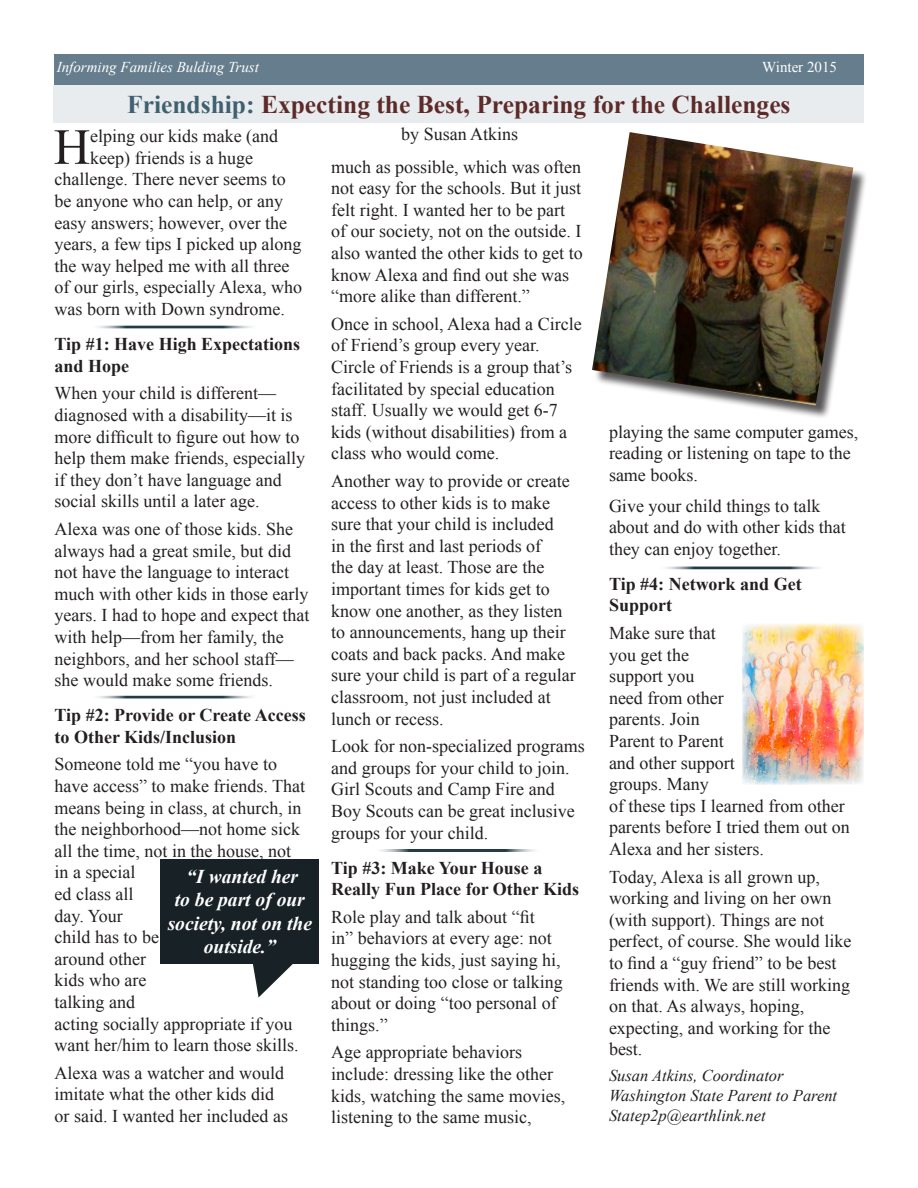
<style>
.page{position:relative;width:918px;height:1188px;background:#fff}
.page>*{position:absolute;margin:0;border:0;box-sizing:border-box;transform-origin:0 0}
.t1{font:50.55px "Times New Roman";color:#231f20}
.t2{font:700 25.5px "Times New Roman";color:#5d2a29}
.t3{font:italic 700 19.5px/23.4px "Times New Roman";color:#fff;text-align:center}
.t4{font:18px/21.6px "Times New Roman";color:#231f20}
.t5{font:700 18px/21.6px "Times New Roman";color:#231f20}
.t6{font:italic 16.5px "Times New Roman";color:#231f20}
.t7{font:italic 15px "Times New Roman";color:#fff}
.t8{font:15px "Times New Roman";color:#fff}
.s1{color:#3e606f}
</style>
<div class="page">
<div style="left:54px;top:54px;width:810px;height:31px;background:#657d8c"></div>
<div style="left:53px;top:85px;width:810px;height:38px;background:#e8ecee"></div>
<div style="left:594px;top:134px;width:274px;height:286px;background:#231f20;opacity:.75"></div>
<img style="left:592px;top:132px;width:261px;height:273px">
<svg style="left:253px;top:964px;width:40px;height:33px"></svg>
<div style="left:161px;top:859px;width:158px;height:105px;background:#182126"></div>
<img style="left:742px;top:624px;width:122px;height:160px">
<hr style="left:90px;top:326px;width:163px;height:3px;background:#233b48">
<hr style="left:90px;top:696px;width:163px;height:3px;background:#233b48">
<hr style="left:373px;top:849px;width:163px;height:3px;background:#233b48">
<hr style="left:658px;top:566px;width:162px;height:3px;background:#233b48">
<p class="t7" style="left:57px;top:57px;width:204px">Informing Families Bulding Trust</p>
<p class="t8" style="left:762px;top:57px;width:76px">Winter 2015</p>
<p class="t2" style="left:127px;top:86px;width:665px"><span class="s1">Friendship:</span> Expecting the Best, Preparing for the Challenges</p>
<p class="t1" style="left:54px;top:113px;width:38px">H</p>
<p class="t4" style="left:90px;top:125px;width:189px">elping our kids make (and</p>
<p class="t4" style="left:90px;top:147px;width:164px">keep) friends is a huge</p>
<p class="t4" style="left:55px;top:168px;width:233px">challenge. There never seems to</p>
<p class="t4" style="left:55px;top:190px;width:230px">be anyone who can help, or any</p>
<p class="t4" style="left:55px;top:212px;width:234px">easy answers; however, over the</p>
<p class="t4" style="left:55px;top:233px;width:248px">years, a few tips I picked up along</p>
<p class="t4" style="left:55px;top:255px;width:236px">the way helped me with all three</p>
<p class="t4" style="left:55px;top:276px;width:249px">of our girls, especially Alexa, who</p>
<p class="t4" style="left:55px;top:298px;width:232px">was born with Down syndrome.</p>
<p class="t5" style="left:55px;top:333px;width:247px">Tip #1: Have High Expectations and Hope</p>
<p class="t4" style="left:55px;top:382px;width:252px">When your child is different— diagnosed with a disability—it is more difficult to figure out how to help them make friends, especially if they don’t have language and social skills until a later age.</p>
<p class="t4" style="left:55px;top:518px;width:256px">Alexa was one of those kids. She always had a great smile, but did not have the language to interact much with other kids in those early years. I had to hope and expect that with help—from her family, the neighbors, and her school staff— she would make some friends.</p>
<p class="t5" style="left:55px;top:704px;width:253px">Tip #2: Provide or Create Access to Other Kids/Inclusion</p>
<p class="t4" style="left:55px;top:753px;width:252px">Someone told me “you have to have access” to make friends. That means being in class, at church, in the neighborhood—not home sick all the time, not in the house, not in a special<br>ed class all<br>day. Your<br>child has to be<br>around other<br>kids who are<br>talking and<br>acting socially appropriate if you want her/him to learn those skills.</p>
<p class="t4" style="left:55px;top:1062px;width:235px">Alexa was a watcher and would imitate what the other kids did or said. I wanted her included as</p>
<p class="t3" style="left:168px;top:864px;width:146px">“I wanted her<br>to be part of our society, not on the outside.”</p>
<p class="t4" style="left:401px;top:123px;width:119px">by Susan Atkins</p>
<p class="t4" style="left:331px;top:155px;width:253px">much as possible, which was often not easy for the schools. But it just felt right. I wanted her to be part of our society, not on the outside. I also wanted the other kids to get to know Alexa and find out she was “more alike than different.”</p>
<p class="t4" style="left:331px;top:313px;width:252px">Once in school, Alexa had a Circle of Friend’s group every year.<br>Circle of Friends is a group that’s facilitated by special education staff. Usually we would get 6-7 kids (without disabilities) from a class who would come.</p>
<p class="t4" style="left:331px;top:470px;width:246px">Another way to provide or create access to other kids is to make sure that your child is included<br>in the first and last periods of<br>the day at least. Those are the important times for kids get to know one another, as they listen to announcements, hang up their coats and back packs. And make sure your child is part of a regular classroom, not just included at lunch or recess.</p>
<p class="t4" style="left:331px;top:735px;width:255px">Look for non-specialized programs and groups for your child to join.<br>Girl Scouts and Camp Fire and<br>Boy Scouts can be great inclusive groups for your child.</p>
<p class="t5" style="left:331px;top:856px;width:249px">Tip #3: Make Your House a<br>Really Fun Place for Other Kids</p>
<p class="t4" style="left:331px;top:906px;width:233px">Role play and talk about “fit<br>in” behaviors at every age: not hugging the kids, just saying hi, not standing too close or talking about or doing “too personal of things.”</p>
<p class="t4" style="left:331px;top:1041px;width:235px">Age appropriate behaviors include: dressing like the other kids, watching the same movies, listening to the same music,</p>
<p class="t4" style="left:609px;top:421px;width:251px">playing the same computer games, reading or listening on tape to the same books.</p>
<p class="t4" style="left:609px;top:494px;width:238px">Give your child things to talk about and do with other kids that they can enjoy together.</p>
<p class="t5" style="left:609px;top:573px;width:194px">Tip #4: Network and Get<br>Support</p>
<p class="t4" style="left:609px;top:622px;width:242px">Make sure that<br>you get the<br>support you<br>need from other<br>parents. Join<br>Parent to Parent<br>and other support<br>groups. Many<br>of these tips I learned from other parents before I tried them out on<br>Alexa and her sisters.</p>
<p class="t4" style="left:609px;top:866px;width:244px">Today, Alexa is all grown up, working and living on her own (with support). Things are not perfect, of course. She would like to find a “guy friend” to be best friends with. We are still working on that. As always, hoping, expecting, and working for the best.</p>
<p class="t6" style="left:609px;top:1064px;width:176px">Susan Atkins, Coordinator</p>
<p class="t6" style="left:609px;top:1084px;width:230px">Washington State Parent to Parent</p>
<p class="t6" style="left:609px;top:1104px;width:158px">Statep2p@earthlink.net</p>
</div>
